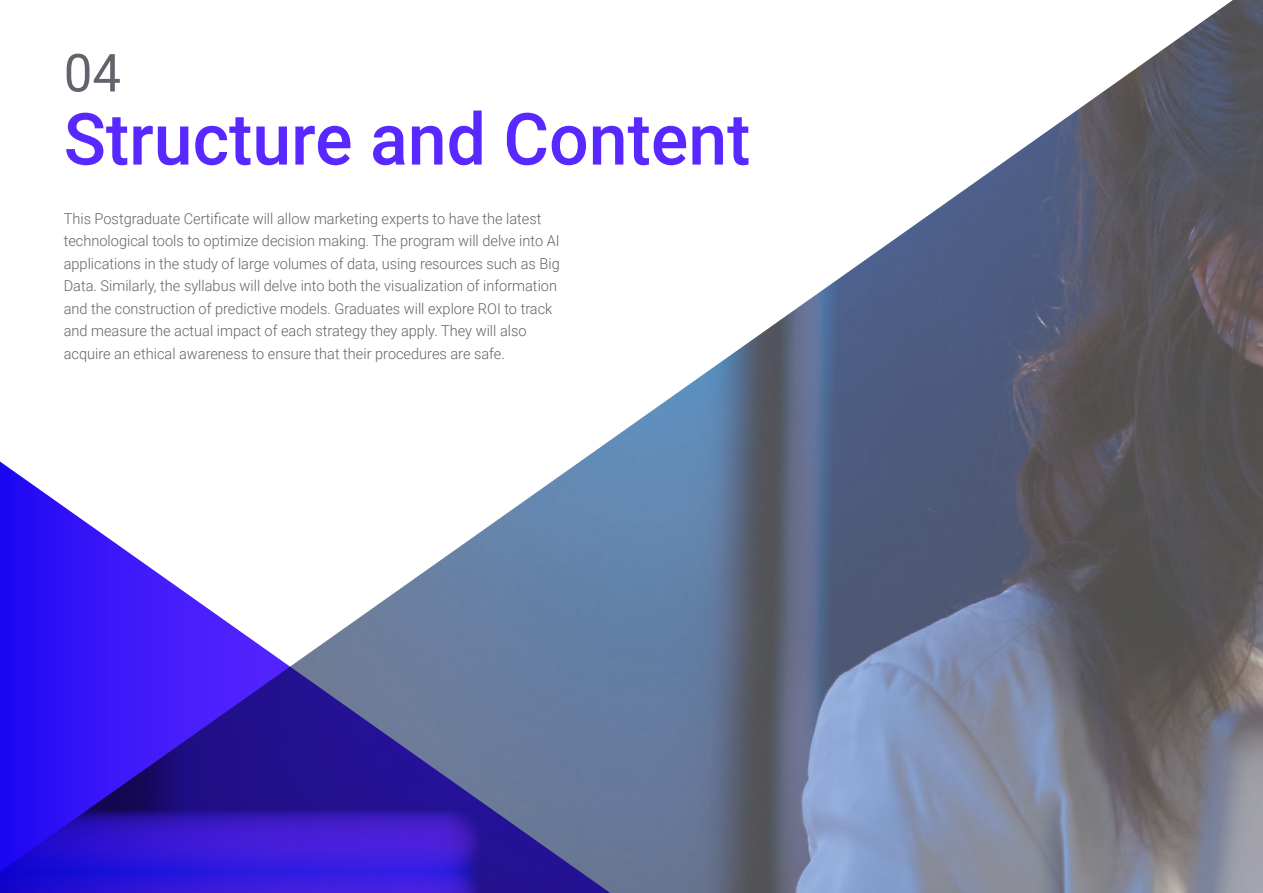
<style>
.page{position:relative;width:1263px;height:893px;background:#fff}
.page>*{position:absolute;margin:0;border:0;box-sizing:border-box;transform-origin:0 0}
.t1{font:500 72px "Roboto";color:#5927ff}
.t2{font:52.5px "Roboto";color:#61646a}
.t3{font:300 15px/22.5px "Roboto";color:#61646a}
</style>
<div class="page">
<img style="left:602px;top:0;width:661px;height:893px">
<svg style="left:0;top:446px;width:640px;height:447px"></svg>
<h2 class="t2" style="left:64px;top:36px;width:59px">04</h2>
<h1 class="t1" style="left:64px;top:89px;width:688px">Structure and Content</h1>
<p class="t3" style="left:64px;top:207px;width:497px">This Postgraduate Certificate will allow marketing experts to have the latest technological tools to optimize decision making. The program will delve into AI applications in the study of large volumes of data, using resources such as Big Data. Similarly, the syllabus will delve into both the visualization of information and the construction of predictive models. Graduates will explore ROI to track and measure the actual impact of each strategy they apply. They will also acquire an ethical awareness to ensure that their procedures are safe.</p>
</div>
